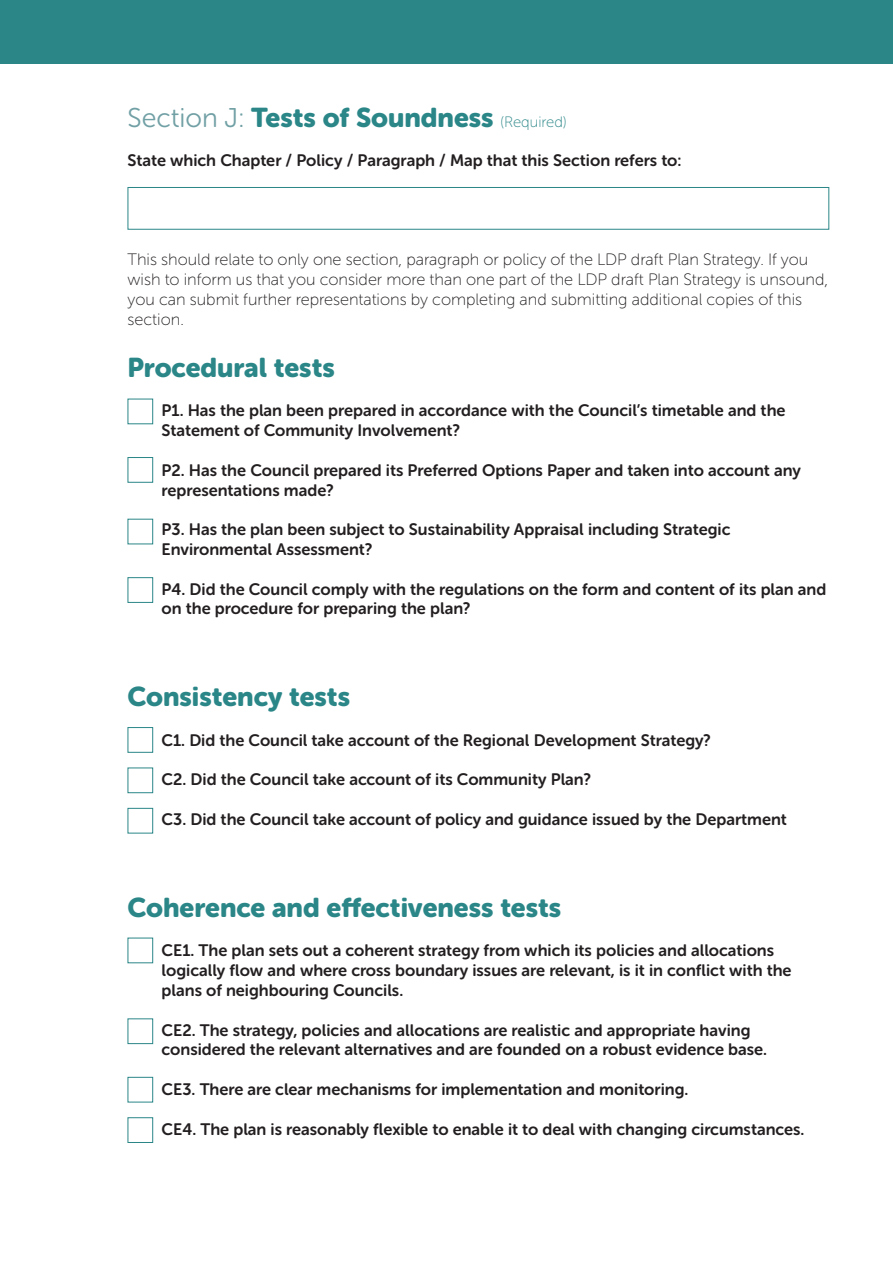
<style>
.page{position:relative;width:893px;height:1263px;background:#fff}
.page>*{position:absolute;margin:0;border:0;box-sizing:border-box;transform-origin:0 0}
.t1{font:27px "Museo Sans Rounded 900";color:#2b8688}
.t2{font:16.5px/19.8px "Museo Sans Rounded 700";color:#231f20}
.t3{font:16.5px/19.8px "Museo Sans Rounded 100";color:#231f20}
.s1{font-family:"Museo Sans Rounded 300";color:#71a0a5}
.s2{font-family:"Museo Sans Rounded 100";font-size:15px}
</style>
<div class="page">
<div style="left:128px;top:457px;width:25px;height:26px;border:1px solid #2b8688"></div>
<div style="left:128px;top:577px;width:25px;height:26px;border:1px solid #2b8688"></div>
<div style="left:128px;top:727px;width:25px;height:26px;border:1px solid #2b8688"></div>
<div style="left:128px;top:767px;width:25px;height:26px;border:1px solid #2b8688"></div>
<div style="left:128px;top:808px;width:25px;height:25px;border:1px solid #2b8688"></div>
<div style="left:128px;top:1018px;width:25px;height:26px;border:1px solid #2b8688"></div>
<div style="left:128px;top:1077px;width:25px;height:25px;border:1px solid #2b8688"></div>
<div style="left:128px;top:1117px;width:25px;height:26px;border:1px solid #2b8688"></div>
<div style="left:0;top:0;width:893px;height:64px;background:#2b8688"></div>
<div style="left:128px;top:187px;width:701px;height:43px;border:1px solid #2b8688"></div>
<p class="t1" style="left:128px;top:102px;width:441px"><span class="s1">Section J:</span> Tests of Soundness <span class="s2">(Required)</span></p>
<p class="t2" style="left:128px;top:151px;width:555px">State which Chapter / Policy / Paragraph / Map that this Section refers to:</p>
<p class="t3" style="left:128px;top:250px;width:702px">This should relate to only one section, paragraph or policy of the LDP draft Plan Strategy. If you wish to inform us that you consider more than one part of the LDP draft Plan Strategy is unsound, you can submit further representations by completing and submitting additional copies of this section.</p>
<p class="t1" style="left:128px;top:352px;width:209px">Procedural tests</p>
<p class="t2" style="left:162px;top:401px;width:625px">P1. Has the plan been prepared in accordance with the Council’s timetable and the<br>Statement of Community Involvement?</p>
<p class="t2" style="left:162px;top:460px;width:641px">P2. Has the Council prepared its Preferred Options Paper and taken into account any representations made?</p>
<p class="t2" style="left:162px;top:520px;width:570px">P3. Has the plan been subject to Sustainability Appraisal including Strategic<br>Environmental Assessment?</p>
<p class="t2" style="left:162px;top:579px;width:666px">P4. Did the Council comply with the regulations on the form and content of its plan and on the procedure for preparing the plan?</p>
<p class="t1" style="left:128px;top:681px;width:224px">Consistency tests</p>
<p class="t2" style="left:162px;top:730px;width:551px">C1. Did the Council take account of the Regional Development Strategy?</p>
<p class="t2" style="left:162px;top:770px;width:431px">C2. Did the Council take account of its Community Plan?</p>
<p class="t2" style="left:162px;top:809px;width:627px">C3. Did the Council take account of policy and guidance issued by the Department</p>
<p class="t1" style="left:128px;top:892px;width:435px">Coherence and effectiveness tests</p>
<p class="t2" style="left:162px;top:941px;width:631px">CE1. The plan sets out a coherent strategy from which its policies and allocations logically flow and where cross boundary issues are relevant, is it in conflict with the plans of neighbouring Councils.</p>
<p class="t2" style="left:162px;top:1020px;width:607px">CE2. The strategy, policies and allocations are realistic and appropriate having considered the relevant alternatives and are founded on a robust evidence base.</p>
<p class="t2" style="left:162px;top:1079px;width:528px">CE3. There are clear mechanisms for implementation and monitoring.</p>
<p class="t2" style="left:162px;top:1119px;width:644px">CE4. The plan is reasonably flexible to enable it to deal with changing circumstances.</p>
</div>
